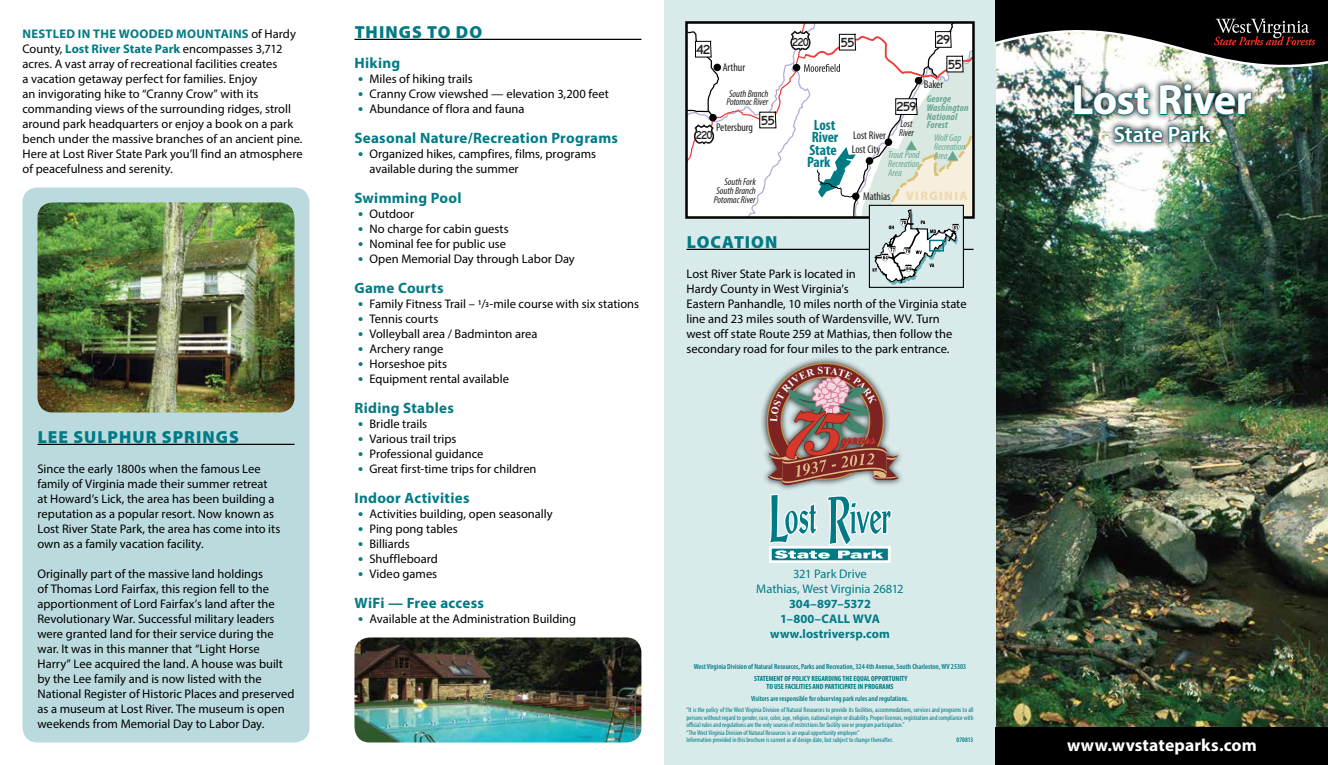
<style>
.page{position:relative;width:1328px;height:765px;background:#fff}
.page>*{position:absolute;margin:0;border:0;box-sizing:border-box;transform-origin:0 0}
.t1{font:700 42.5px "Myriad Pro";letter-spacing:-.02em;color:#fff}
.t2{font:22.88px "Carta";letter-spacing:-.015em;color:#221f1f}
.t3{font:600 22.5px "Myriad Pro";letter-spacing:-.015em;color:#fff}
.t4{font:20.25px "Carta";letter-spacing:-.01em;color:#221f1f;scale:.9 1}
.t5{font:900 17.5px "Myriad Pro";letter-spacing:.06em;color:#007b85}
.t6{font:700 17.5px "Myriad Pro";letter-spacing:.005em;color:#fff}
.t7{font:700 15px "Myriad Pro";letter-spacing:.02em;color:#007b85}
.t8{font:700 condensed 15px/12.5px "Myriad Pro";letter-spacing:-.005em;color:#007b85;text-align:center}
.t9{font:12.5px/15px "Myriad Pro";color:#000}
.t10{font:700 12.5px/15px "Myriad Pro";color:#007b85;text-align:center}
.t11{font:12.5px/15px "Myriad Pro";letter-spacing:-.005em;color:#007b85;text-align:center}
.t12{font:900 12.5px "Myriad Pro";letter-spacing:.1em;color:#eddbaf}
.t13{font:condensed 11.25px/14.8px "Myriad Pro";letter-spacing:-.005em;color:#221f1f}
.t14{font:italic condensed 10px/8.8px "Myriad Pro";letter-spacing:-.005em;color:#221f1f}
.t15{font:italic condensed 10px/8.8px "Myriad Pro";letter-spacing:-.005em;color:#68a892}
.t16{font:italic 700 condensed 10px/8.8px "Myriad Pro";letter-spacing:.015em;color:#68a892}
.t17{font:600 condensed 7.5px "Myriad Pro";color:#007b85}
.t18{font:700 condensed 7.5px/8.1px "Myriad Pro";color:#007b85;text-align:center}
.t19{font:condensed 6.88px/7.5px "Myriad Pro";color:#007b85}
.t20{font:600 condensed 6.88px "Myriad Pro";color:#007b85}
.s1{font-weight:700;color:#007b85}
.s2{font-weight:700;font-size:15px;color:#007b85}
.s3{font-weight:600;font-size:7.25px}
</style>
<div class="page">
<img style="left:996px;top:67px;width:332px;height:661px">
<div style="left:664px;top:0;width:332px;height:765px;background:#d9eaeb"></div>
<svg style="left:996px;top:0;width:332px;height:67px"></svg>
<div style="left:1067px;top:78px;width:191px;height:71px;background:#000;opacity:.75"></div>
<svg style="left:1073px;top:84px;width:76px;height:32px;background:#607d7e"></svg>
<img style="left:1159px;top:83px;width:93px;height:33px">
<svg style="left:1112px;top:125px;width:101px;height:19px;background:#598483"></svg>
<div style="left:996px;top:728px;width:332px;height:37px;background:#000"></div>
<hr style="left:354px;top:39px;width:287px;height:1px;background:#000">
<div style="left:22px;top:188px;width:287px;height:554px;background:#bbdadd;border-radius:15px"></div>
<img style="left:38px;top:202px;width:256px;height:210px">
<div style="left:769px;top:546px;width:121px;height:17px;border:3px solid #fff"></div>
<svg style="left:769px;top:494px;width:123px;height:65px"></svg>
<hr style="left:38px;top:444px;width:256px;height:1px;background:#000">
<svg style="left:686px;top:22px;width:287px;height:266px"></svg>
<div style="left:929px;top:240px;width:15px;height:12px;border:2px solid #007b85"></div>
<img style="left:354px;top:638px;width:287px;height:105px">
<div style="left:760px;top:356px;width:144px;height:135px;background:#000;opacity:.75"></div>
<svg style="left:766px;top:363px;width:132px;height:123px"></svg>
<p class="t9" style="left:22px;top:26px;width:282px"><span class="s1">Nestled in the wooded mountains</span> of Hardy County, <span class="s1">Lost River State Park</span> encompasses 3,712 acres. A vast array of recreational facilities creates<br>a vacation getaway perfect for families. Enjoy<br>an invigorating hike to “Cranny Crow” with its commanding views of the surrounding ridges, stroll around park headquarters or enjoy a book on a park bench under the massive branches of an ancient pine.<br>Here at Lost River State Park you’ll find an atmosphere of peacefulness and serenity.</p>
<h3 class="t5" style="left:355px;top:20px;width:129px">THINGS TO DO</h3>
<p class="t7" style="left:354px;top:53px;width:47px">Hiking</p>
<p class="t9" style="left:358px;top:71px;width:116px"><span class="s2">•</span> Miles of hiking trails</p>
<p class="t9" style="left:358px;top:86px;width:252px"><span class="s2">•</span> Cranny Crow viewshed — elevation 3,200 feet</p>
<p class="t9" style="left:358px;top:101px;width:168px"><span class="s2">•</span> Abundance of flora and fauna</p>
<p class="t7" style="left:354px;top:128px;width:265px">Seasonal Nature/Recreation Programs</p>
<p class="t9" style="left:369px;top:146px;width:228px;text-indent:-11px"><span class="s2">•</span> Organized hikes, campfires, films, programs available during the summer</p>
<p class="t7" style="left:354px;top:188px;width:109px">Swimming Pool</p>
<p class="t9" style="left:358px;top:206px;width:57px"><span class="s2">•</span> Outdoor</p>
<p class="t9" style="left:358px;top:221px;width:152px"><span class="s2">•</span> No charge for cabin guests</p>
<p class="t9" style="left:358px;top:236px;width:149px"><span class="s2">•</span> Nominal fee for public use</p>
<p class="t9" style="left:358px;top:251px;width:218px"><span class="s2">•</span> Open Memorial Day through Labor Day</p>
<p class="t7" style="left:354px;top:278px;width:91px">Game Courts</p>
<p class="t9" style="left:358px;top:296px;width:282px"><span class="s2">•</span> Family Fitness Trail – <sup>1</sup>/<span class="s3">3</span>-mile course with six stations</p>
<p class="t9" style="left:358px;top:311px;width:82px"><span class="s2">•</span> Tennis courts</p>
<p class="t9" style="left:358px;top:326px;width:181px"><span class="s2">•</span> Volleyball area / Badminton area</p>
<p class="t9" style="left:358px;top:341px;width:87px"><span class="s2">•</span> Archery range</p>
<p class="t9" style="left:358px;top:356px;width:90px"><span class="s2">•</span> Horseshoe pits</p>
<p class="t9" style="left:358px;top:371px;width:152px"><span class="s2">•</span> Equipment rental available</p>
<p class="t7" style="left:354px;top:398px;width:101px">Riding Stables</p>
<p class="t9" style="left:358px;top:416px;width:70px"><span class="s2">•</span> Bridle trails</p>
<p class="t9" style="left:358px;top:431px;width:100px"><span class="s2">•</span> Various trail trips</p>
<p class="t9" style="left:358px;top:446px;width:127px"><span class="s2">•</span> Professional guidance</p>
<p class="t9" style="left:358px;top:461px;width:180px"><span class="s2">•</span> Great first-time trips for children</p>
<p class="t7" style="left:354px;top:488px;width:117px">Indoor Activities</p>
<p class="t9" style="left:358px;top:506px;width:196px"><span class="s2">•</span> Activities building, open seasonally</p>
<p class="t9" style="left:358px;top:521px;width:101px"><span class="s2">•</span> Ping pong tables</p>
<p class="t9" style="left:358px;top:536px;width:53px"><span class="s2">•</span> Billiards</p>
<p class="t9" style="left:358px;top:551px;width:81px"><span class="s2">•</span> Shuffleboard</p>
<p class="t9" style="left:358px;top:566px;width:80px"><span class="s2">•</span> Video games</p>
<p class="t7" style="left:354px;top:593px;width:131px">WiFi — Free access</p>
<p class="t9" style="left:358px;top:611px;width:219px"><span class="s2">•</span> Available at the Administration Building</p>
<h3 class="t5" style="left:38px;top:425px;width:170px">LEE SULPHUR SPRINGS</h3>
<p class="t9" style="left:38px;top:461px;width:244px">Since the early 1800s when the famous Lee family of Virginia made their summer retreat at Howard’s Lick, the area has been building a reputation as a popular resort. Now known as Lost River State Park, the area has come into its own as a family vacation facility.</p>
<p class="t9" style="left:38px;top:566px;width:258px">Originally part of the massive land holdings<br>of Thomas Lord Fairfax, this region fell to the apportionment of Lord Fairfax’s land after the Revolutionary War. Successful military leaders were granted land for their service during the war. It was in this manner that “Light Horse Harry” Lee acquired the land. A house was built by the Lee family and is now listed with the National Register of Historic Places and preserved as a museum at Lost River. The museum is open weekends from Memorial Day to Labor Day.</p>
<h2 class="t2" style="left:696px;top:33px;width:15px">42</h2>
<p class="t13" style="left:722px;top:60px;width:24px">Arthur</p>
<p class="t14" style="left:726px;top:89px;width:43px">South Branch<br>Potomac River</p>
<p class="t13" style="left:716px;top:120px;width:38px">Petersburg</p>
<h3 class="t4" style="left:696px;top:121px;width:19px">220</h3>
<h2 class="t2" style="left:761px;top:104px;width:15px">55</h2>
<p class="t14" style="left:714px;top:177px;width:43px;text-align:justify;text-indent:11px">South Fork South Branch PotomacRiver</p>
<h3 class="t4" style="left:792px;top:27px;width:19px">220</h3>
<h2 class="t2" style="left:840px;top:26px;width:15px">55</h2>
<h2 class="t2" style="left:936px;top:23px;width:15px">29</h2>
<p class="t13" style="left:923px;top:77px;width:21px">Baker</p>
<h2 class="t2" style="left:948px;top:48px;width:15px">55</h2>
<p class="t8" style="left:807px;top:118px;width:33px">Lost<br>River<br>State<br>Park</p>
<p class="t16" style="left:926px;top:94px;width:43px">George<br>Washington<br>National<br>Forest</p>
<h2 class="t2" style="left:896px;top:90px;width:21px">259</h2>
<p class="t14" style="left:899px;top:120px;width:16px">Lost<br>River</p>
<p class="t13" style="left:851px;top:127px;width:36px">Lost River<br>LostCity</p>
<p class="t13" style="left:863px;top:188px;width:29px">Mathias</p>
<p class="t15" style="left:934px;top:133px;width:33px">Wolf Gap<br>Recreation</p>
<p class="t15" style="left:888px;top:150px;width:33px">Trout Pond</p>
<p class="t15" style="left:934px;top:151px;width:15px">Area</p>
<p class="t15" style="left:888px;top:159px;width:33px">Recreation<br>Area</p>
<p class="t12" style="left:905px;top:188px;width:64px">VIRGINIA</p>
<h3 class="t5" style="left:686px;top:230px;width:92px">LOCATION</h3>
<p class="t9" style="left:686px;top:266px;width:281px">Lost River State Park is located in<br>Hardy County in West Virginia’s<br>Eastern Panhandle, 10 miles north of the Virginia state line and 23 miles south of Wardensville, WV. Turn west off state Route 259 at Mathias, then follow the secondary road for four miles to the park entrance.</p>
<h1 class="t1" style="left:1072px;top:72px;width:182px">Lost River</h1>
<h3 class="t3" style="left:1113px;top:120px;width:98px">State Park</h3>
<p class="t11" style="left:756px;top:566px;width:149px">321 Park Drive<br>Mathias, West Virginia 26812</p>
<p class="t10" style="left:770px;top:595px;width:121px">304–897–5372<br>1–800–CALL WVA www.lostriversp.com</p>
<p class="t17" style="left:693px;top:662px;width:274px">West Virginia Division of Natural Resources, Parks and Recreation, 324 4th Avenue, South Charleston, WV 25303</p>
<p class="t18" style="left:754px;top:675px;width:155px">STATEMENT OF POLICY REGARDING THE EQUAL OPPORTUNITY<br>TO USE FACILITIES AND PARTICIPATE IN PROGRAMS</p>
<p class="t17" style="left:751px;top:694px;width:159px">Visitors are responsible for observing park rules and regulations.</p>
<p class="t19" style="left:686px;top:706px;width:288px">“It is the policy of the West Virginia Division of Natural Resources to provide its facilities, accommodations, services and programs to all persons without regard to gender, race, color, age, religion, national origin or disability. Proper licenses, registration and compliance with official rules and regulations are the only sources of restrictions for facility use or program participation.”<br>“The West Virginia Division of Natural Resources is an equal opportunity employer.”<br>Information provided in this brochure is current as of design date, but subject to change thereafter.</p>
<p class="t20" style="left:956px;top:736px;width:18px">070813</p>
<h3 class="t6" style="left:1067px;top:734px;width:191px">www.wvstateparks.com</h3>
</div>
